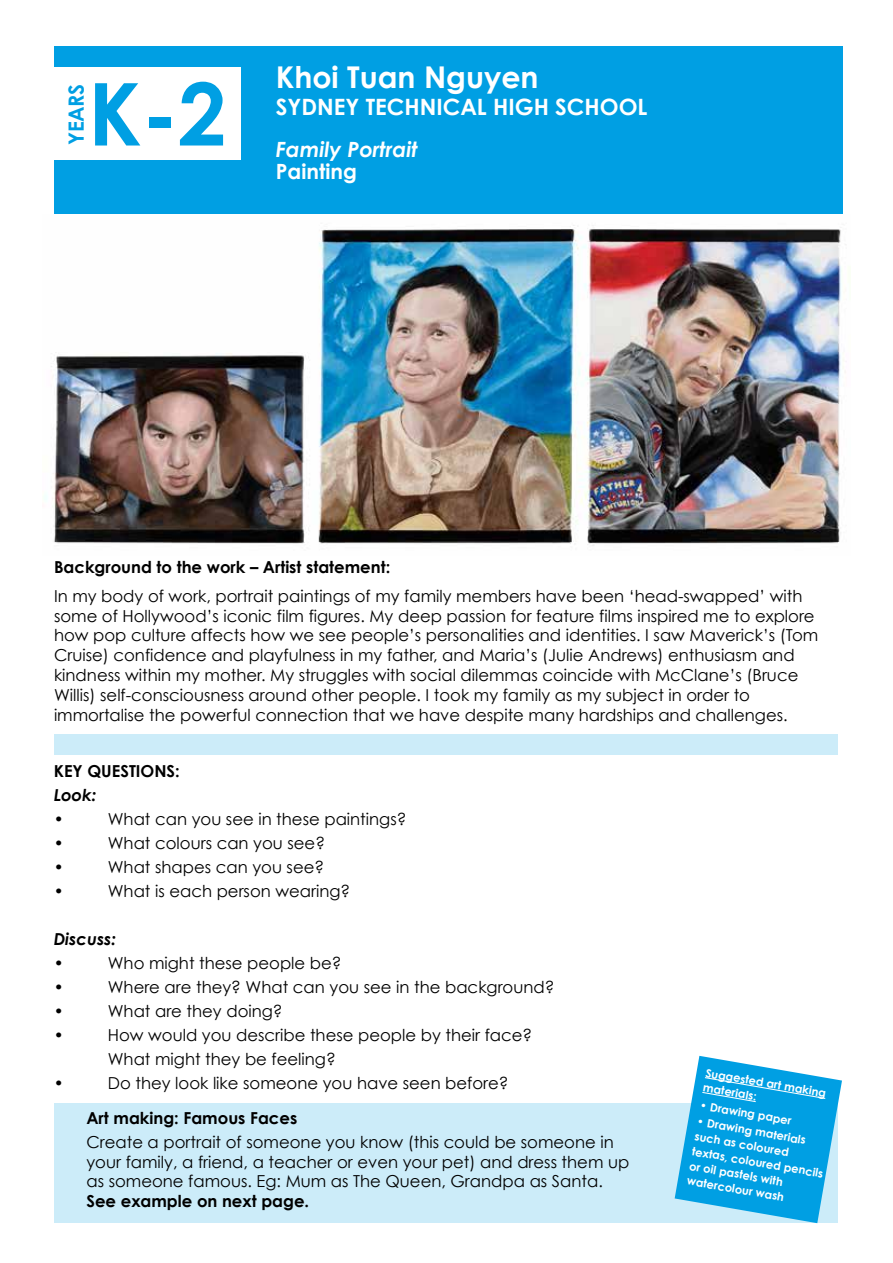
<style>
.page{position:relative;width:893px;height:1263px;background:#fff}
.page>*{position:absolute;margin:0;border:0;box-sizing:border-box;transform-origin:0 0}
.t1{font:700 86.7px "Century Gothic";color:#009fe3}
.t2{font:700 30px "Century Gothic";color:#fff}
.t3{font:700 22.5px "Century Gothic";color:#fff}
.t4{font:italic 700 21px "Century Gothic";color:#fff}
.t5{font:700 21px "Century Gothic";color:#fff}
.t6{font:700 21px "Century Gothic";letter-spacing:-.025em;color:#009fe3}
.t7{font:16.5px/19.8px "Century Gothic";color:#000}
.t8{font:700 16.5px "Century Gothic";color:#000}
.t9{font:italic 700 16.5px "Century Gothic";color:#000}
.t10{font:700 11.4px/15px "Century Gothic";color:#fff}
</style>
<div class="page">
<img style="left:44px;top:46px;width:803px;height:1178px">
<svg style="left:675px;top:1056px;width:167px;height:167px;background:#3ab4e9"></svg>
<p class="t6" style="left:60px;top:145px;width:62px;rotate:-90deg">YEARS</p>
<h1 class="t1" style="left:88px;top:48px;width:140px">K-2</h1>
<h2 class="t2" style="left:276px;top:54px;width:264px">Khoi Tuan Nguyen</h2>
<h3 class="t3" style="left:276px;top:90px;width:373px">SYDNEY TECHNICAL HIGH SCHOOL</h3>
<p class="t4" style="left:276px;top:133px;width:143px">Family Portrait</p>
<p class="t5" style="left:276px;top:156px;width:83px">Painting</p>
<p class="t8" style="left:54px;top:554px;width:338px">Background to the work – Artist statement:</p>
<p class="t7" style="left:54px;top:586px;width:766px">In my body of work, portrait paintings of my family members have been ‘head-swapped’ with some of Hollywood’s iconic film figures. My deep passion for feature films inspired me to explore how pop culture affects how we see people’s personalities and identities. I saw Maverick’s (Tom Cruise) confidence and playfulness in my father, and Maria’s (Julie Andrews) enthusiasm and kindness within my mother. My struggles with social dilemmas coincide with McClane’s (Bruce Willis) self-consciousness around other people. I took my family as my subject in order to immortalise the powerful connection that we have despite many hardships and challenges.</p>
<p class="t8" style="left:54px;top:758px;width:128px">KEY QUESTIONS:</p>
<p class="t9" style="left:54px;top:782px;width:44px">Look:</p>
<p class="t7" style="left:54px;top:809px;width:11px">•</p>
<p class="t7" style="left:108px;top:809px;width:300px">What can you see in these paintings?</p>
<p class="t7" style="left:54px;top:833px;width:11px">•</p>
<p class="t7" style="left:108px;top:833px;width:219px">What colours can you see?</p>
<p class="t7" style="left:54px;top:857px;width:11px">•</p>
<p class="t7" style="left:108px;top:857px;width:218px">What shapes can you see?</p>
<p class="t7" style="left:54px;top:881px;width:11px">•</p>
<p class="t7" style="left:108px;top:881px;width:244px">What is each person wearing?</p>
<p class="t9" style="left:54px;top:926px;width:64px">Discuss:</p>
<p class="t7" style="left:54px;top:953px;width:11px">•</p>
<p class="t7" style="left:108px;top:953px;width:235px">Who might these people be?</p>
<p class="t7" style="left:54px;top:977px;width:11px">•</p>
<p class="t7" style="left:108px;top:977px;width:448px">Where are they? What can you see in the background?</p>
<p class="t7" style="left:54px;top:1001px;width:11px">•</p>
<p class="t7" style="left:108px;top:1001px;width:176px">What are they doing?</p>
<p class="t7" style="left:54px;top:1025px;width:11px">•</p>
<p class="t7" style="left:108px;top:1023px;width:426px;line-height:24px">How would you describe these people by their face?<br>What might they be feeling?</p>
<p class="t7" style="left:54px;top:1073px;width:11px">•</p>
<p class="t7" style="left:108px;top:1073px;width:402px">Do they look like someone you have seen before?</p>
<p class="t8" style="left:86px;top:1106px;width:212px">Art making: Famous Faces</p>
<p class="t7" style="left:86px;top:1132px;width:544px">Create a portrait of someone you know (this could be someone in your family, a friend, a teacher or even your pet) and dress them up as someone famous. Eg: Mum as The Queen, Grandpa as Santa.</p>
<p class="t8" style="left:86px;top:1188px;width:224px">See example on next page.</p>
<p class="t10" style="left:707px;top:1064px;width:124px;rotate:10deg">Suggested art making materials:</p>
<p class="t10" style="left:702px;top:1097px;width:94px;rotate:10deg">• Drawing paper</p>
<p class="t10" style="left:699px;top:1113px;width:134px;rotate:10deg">• Drawing materials such as coloured textas, coloured pencils or oil pastels with watercolour wash</p>
</div>
